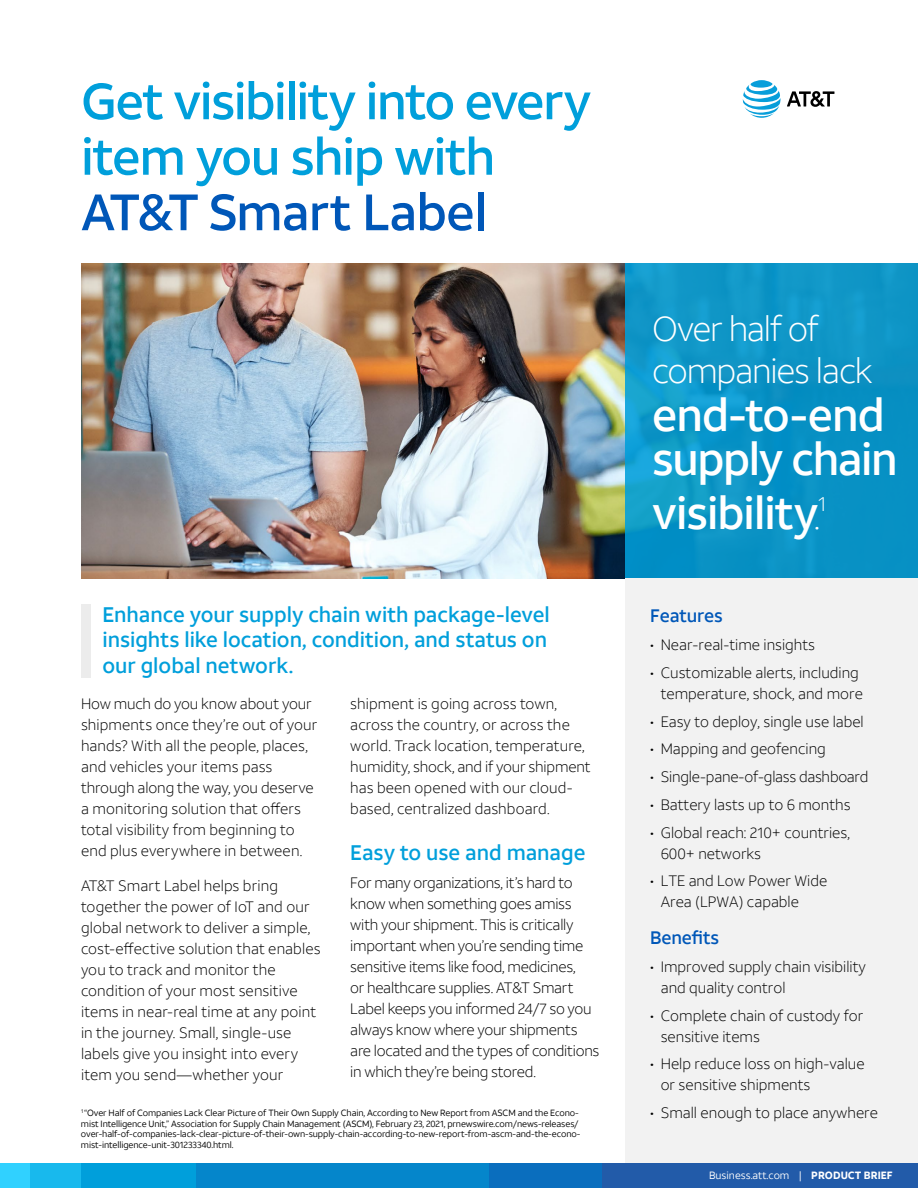
<style>
.page{position:relative;width:918px;height:1188px;background:#fff}
.page>*{position:absolute;margin:0;border:0;box-sizing:border-box;transform-origin:0 0}
.t1{font:500 51px/55.5px "ATT Aleck Sans";letter-spacing:-.03em;color:#009fdb}
.t2{font:500 51px "ATT Aleck Sans";letter-spacing:-.015em;color:#0057b8}
.t3{font:500 45px/43.5px "ATT Aleck Sans";letter-spacing:-.025em;color:#fff}
.t4{font:300 34.5px/42px "ATT Aleck Sans";letter-spacing:-.035em;color:#fff}
.t5{font:500 21px/25.5px "ATT Aleck Sans";color:#009fdb}
.t6{font:300 20.1px "ATT Aleck Sans";color:#fff}
.t7{font:500 18px "ATT Aleck Sans";letter-spacing:-.01em;color:#0057b8}
.t8{font:300 15px/21px "ATT Aleck Sans";color:#000}
.t9{font:300 15px "ATT Aleck Sans";letter-spacing:-.02em;color:#000}
.t10{font:10.5px "ATT Aleck Sans";color:#fff}
.t11{font:9px/10.8px "ATT Aleck Sans";letter-spacing:-.01em;color:#000}
.s1{font-weight:300;font-size:34.5px}
.s2{font-weight:700}
</style>
<div class="page">
<div style="left:602px;top:1163px;width:316px;height:25px;background:#225ba9"></div>
<div style="left:489px;top:1163px;width:113px;height:25px;background:#0a6ebe"></div>
<div style="left:195px;top:1163px;width:294px;height:25px;background:#0586cb"></div>
<div style="left:81px;top:1163px;width:114px;height:25px;background:#009fdb"></div>
<div style="left:0;top:1163px;width:31px;height:25px;background:#30d1ff"></div>
<div style="left:31px;top:1163px;width:50px;height:25px;background:#18b9ed"></div>
<svg style="left:787px;top:91px;width:47px;height:16px"></svg>
<svg style="left:743px;top:80px;width:38px;height:38px"></svg>
<img style="left:81px;top:264px;width:544px;height:315px">
<svg style="left:625px;top:264px;width:293px;height:315px;fill:#0c94c5"></svg>
<div style="left:625px;top:579px;width:293px;height:584px;background:#f2f2f2"></div>
<div style="left:81px;top:605px;width:9px;height:73px;background:#e6e6e6"></div>
<h1 class="t1" style="left:81px;top:74px;width:512px">Get visibility into every item you ship with</h1>
<h1 class="t2" style="left:81px;top:181px;width:408px">AT&amp;T Smart Label</h1>
<h3 class="t5" style="left:102px;top:602px;width:449px">Enhance your supply chain with package-level insights like location, condition, and status on our global network.</h3>
<p class="t8" style="left:81px;top:694px;width:238px">How much do you know about your shipments once they’re out of your hands? With all the people, places, and vehicles your items pass through along the way, you deserve a monitoring solution that offers total visibility from beginning to end plus everywhere in between.</p>
<p class="t8" style="left:81px;top:875px;width:241px">AT&amp;T Smart Label helps bring together the power of IoT and our global network to deliver a simple, cost-effective solution that enables you to track and monitor the condition of your most sensitive items in near-real time at any point in the journey. Small, single-use labels give you insight into every item you send—whether your</p>
<p class="t8" style="left:350px;top:694px;width:242px">shipment is going across town, across the country, or across the world. Track location, temperature, humidity, shock, and if your shipment has been opened with our cloud&shy;based, centralized dashboard.</p>
<h3 class="t5" style="left:350px;top:840px;width:237px">Easy to use and manage</h3>
<p class="t8" style="left:350px;top:872px;width:251px">For many organizations, it’s hard to know when something goes amiss with your shipment. This is critically important when you’re sending time sensitive items like food, medicines,<br>or healthcare supplies. AT&amp;T Smart Label keeps you informed 24/7 so you always know where your shipments are located and the types of conditions in which they’re being stored.</p>
<p class="t11" style="left:81px;top:1107px;width:501px"><sup>1</sup> “Over Half of Companies Lack Clear Picture of Their Own Supply Chain, According to New Report from ASCM and the Econo&shy;mist Intelligence Unit,” Association for Supply Chain Management (ASCM), February 23, 2021, prnewswire.com/news-releases/ over-half-of-companies-lack-clear-picture-of-their-own-supply-chain-according-to-new-report-from-ascm-and-the-econo&shy;mist-intelligence-unit-301233340.html.</p>
<h3 class="t4" style="left:652px;top:308px;width:222px">Over half of companies lack</h3>
<h2 class="t3" style="left:652px;top:394px;width:247px">end-to-end supply chain</h2>
<h2 class="t3" style="left:652px;top:492px;width:169px">visibility<span class="s1">.</span></h2>
<h3 class="t6" style="left:818px;top:492px;width:9px">1</h3>
<p class="t7" style="left:650px;top:605px;width:74px">Features</p>
<p class="t8" style="left:650px;top:634px;width:166px">• Near-real-time insights</p>
<p class="t8" style="left:650px;top:662px;width:214px;text-align:right">• Customizable alerts, including temperature, shock, and more</p>
<p class="t8" style="left:650px;top:711px;width:215px">• Easy to deploy, single use label</p>
<p class="t8" style="left:650px;top:739px;width:177px">• Mapping and geofencing</p>
<p class="t9" style="left:650px;top:768px;width:220px">• Single-pane-of-glass dashboard</p>
<p class="t8" style="left:650px;top:794px;width:202px">• Battery lasts up to 6 months</p>
<p class="t8" style="left:661px;top:822px;width:191px;text-indent:-10px">• Global reach: 210+ countries,<br>600+ networks</p>
<p class="t8" style="left:661px;top:871px;width:168px;text-indent:-10px">• LTE and Low Power Wide<br>Area (LPWA) capable</p>
<p class="t7" style="left:650px;top:927px;width:70px">Benefits</p>
<p class="t8" style="left:661px;top:956px;width:207px;text-indent:-10px">• Improved supply chain visibility and quality control</p>
<p class="t8" style="left:661px;top:1005px;width:204px;text-indent:-10px">• Complete chain of custody for sensitive items</p>
<p class="t8" style="left:661px;top:1054px;width:205px;text-indent:-10px">• Help reduce loss on high-value or sensitive shipments</p>
<p class="t8" style="left:650px;top:1102px;width:229px">• Small enough to place anywhere</p>
<p class="t10" style="left:709px;top:1169px;width:185px">Business.att.com | <span class="s2">PRODUCT BRIEF</span></p>
</div>
